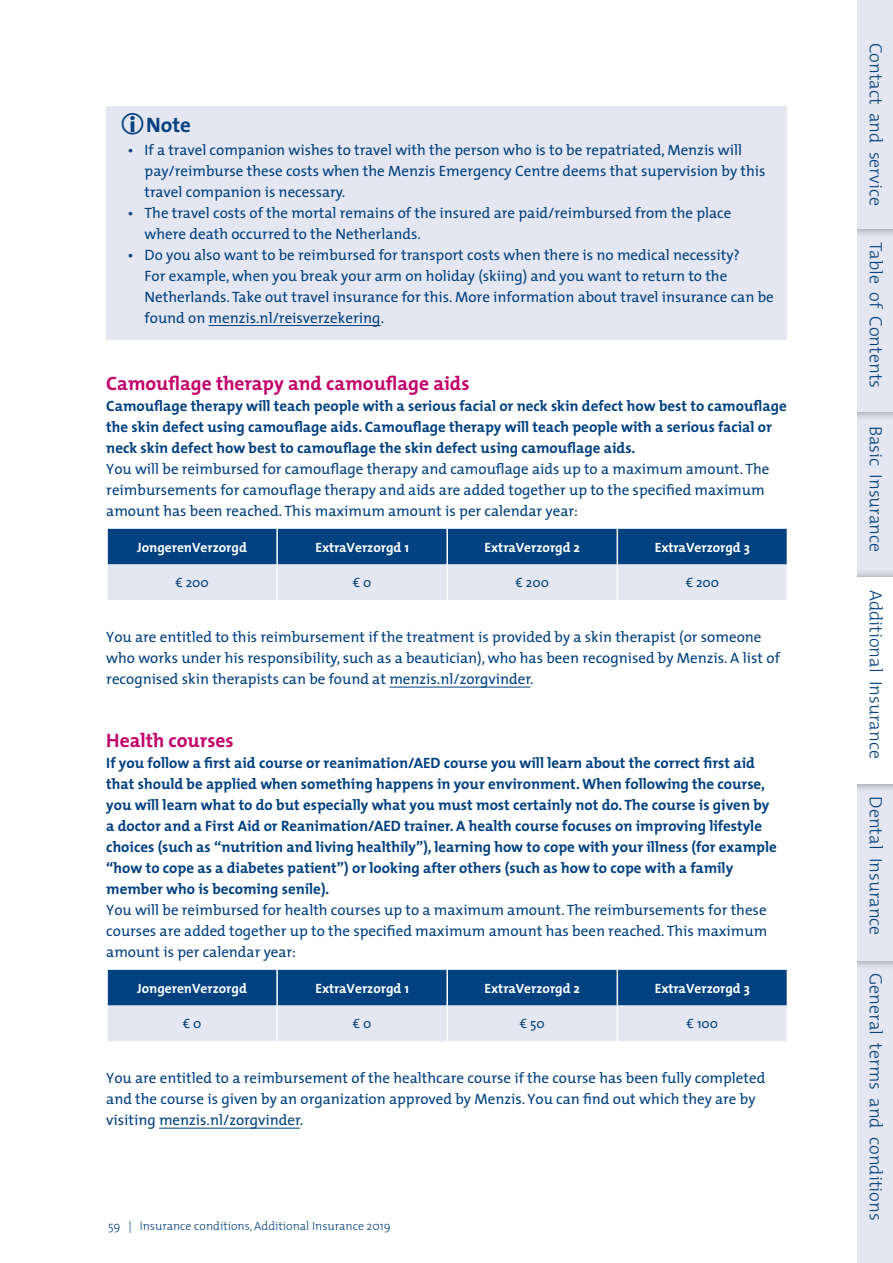
<style>
.page{position:relative;width:893px;height:1263px;background:#fff}
.page>*{position:absolute;margin:0;border:0;box-sizing:border-box;transform-origin:0 0}
.t1{font:700 21px "The Mix";color:#004180}
.t2{font:700 19.5px "The Mix";color:#c3006b}
.t3{font:300 18px "The Mix";color:#004180}
.t4{font:15px/21px "The Mix";color:#004180}
.t5{font:700 15px/21px "The Mix";color:#004180}
.t6{font:700 13.5px "The Mix";color:#fff}
.t7{font:13.5px "The Mix";color:#004180}
.t8{font:300 12px "The Mix";color:#004180}
.s1{font-size:16.5px;color:#e4e7f2}
.s2{font-size:16.5px;color:#fff}
</style>
<div class="page">
<div style="left:106px;top:106px;width:681px;height:37px;background:#e4e7f2"></div>
<div style="left:106px;top:139px;width:681px;height:74px;background:#e4e7f2"></div>
<div style="left:106px;top:202px;width:681px;height:53px;background:#e4e7f2"></div>
<div style="left:106px;top:244px;width:681px;height:95px;background:#e4e7f2"></div>
<hr style="left:209px;top:325px;width:172px;height:1px;background:#004180">
<hr style="left:389px;top:687px;width:141px;height:1px;background:#004180">
<hr style="left:159px;top:1128px;width:141px;height:1px;background:#004180">
<svg style="left:108px;top:529px;width:679px;height:71px;background:#7394b9"></svg>
<hr style="left:276px;top:529px;width:2px;height:35px;background:#fff">
<hr style="left:446px;top:529px;width:2px;height:35px;background:#fff">
<hr style="left:617px;top:529px;width:1px;height:35px;background:#fff">
<hr style="left:276px;top:564px;width:2px;height:36px;background:#fff">
<hr style="left:446px;top:564px;width:2px;height:36px;background:#fff">
<hr style="left:617px;top:564px;width:1px;height:36px;background:#fff">
<svg style="left:108px;top:970px;width:679px;height:71px;background:#7294b9"></svg>
<hr style="left:276px;top:970px;width:2px;height:35px;background:#fff">
<hr style="left:446px;top:970px;width:2px;height:35px;background:#fff">
<hr style="left:617px;top:970px;width:1px;height:35px;background:#fff">
<hr style="left:276px;top:1005px;width:2px;height:36px;background:#fff">
<hr style="left:446px;top:1005px;width:2px;height:36px;background:#fff">
<hr style="left:617px;top:1005px;width:1px;height:36px;background:#fff">
<div style="left:845px;top:960px;width:48px;height:303px;background:#e4e7f2"></div>
<div style="left:835px;top:774px;width:58px;height:196px;background:#000;opacity:.4"></div>
<div style="left:845px;top:784px;width:48px;height:176px;background:#e4e7f2"></div>
<div style="left:845px;top:412px;width:48px;height:166px;background:#e4e7f2"></div>
<div style="left:835px;top:568px;width:58px;height:225px;background:#000;opacity:.4"></div>
<div style="left:845px;top:578px;width:48px;height:206px;background:#fff"></div>
<div style="left:835px;top:219px;width:58px;height:202px;background:#000;opacity:.4"></div>
<div style="left:845px;top:229px;width:48px;height:183px;background:#e4e7f2"></div>
<div style="left:835px;top:0;width:58px;height:238px;background:#000;opacity:.4"></div>
<div style="left:845px;top:0;width:48px;height:229px;background:#e4e7f2"></div>
<div style="left:829px;top:0;width:28px;height:1263px;background:#fff"></div>
<h1 class="t1" style="left:146px;top:107px;width:46px">Note</h1>
<p class="t4" style="left:145px;top:138px;width:622px;text-indent:-17px">• If a travel companion wishes to travel with the person who is to be repatriated, Menzis will pay/reimburse these costs when the Menzis Emergency Centre deems that supervision by this travel companion is necessary.</p>
<p class="t4" style="left:145px;top:201px;width:588px;text-indent:-17px">• The travel costs of the mortal remains of the insured are paid/reimbursed from the place where death occurred to the Netherlands.</p>
<p class="t4" style="left:145px;top:243px;width:631px;text-indent:-17px">• Do you also want to be reimbursed for transport costs when there is no medical necessity?<br>For example, when you break your arm on holiday (skiing) and you want to return to the Netherlands. Take out travel insurance for this. More information about travel insurance can be found on menzis.nl/reisverzekering.</p>
<h2 class="t2" style="left:106px;top:367px;width:365px">Camouflage therapy and camouflage aids</h2>
<p class="t5" style="left:106px;top:395px;width:682px">Camouflage therapy will teach people with a serious facial or neck skin defect how best to camouflage the skin defect using camouflage aids. Camouflage therapy will teach people with a serious facial or neck skin defect how best to camouflage the skin defect using camouflage aids.</p>
<p class="t4" style="left:106px;top:458px;width:665px">You will be reimbursed for camouflage therapy and camouflage aids up to a maximum amount. The reimbursements for camouflage therapy and aids are added together up to the specified maximum amount has been reached. This maximum amount is per calendar year:</p>
<p class="t6" style="left:137px;top:536px;width:111px">JongerenVerzorgd</p>
<p class="t6" style="left:315px;top:536px;width:95px">ExtraVerzorgd 1</p>
<p class="t6" style="left:484px;top:536px;width:97px">ExtraVerzorgd 2</p>
<p class="t6" style="left:655px;top:536px;width:97px">ExtraVerzorgd 3</p>
<p class="t7" style="left:175px;top:571px;width:35px">€ 200</p>
<p class="t7" style="left:353px;top:571px;width:20px">€ 0</p>
<p class="t7" style="left:516px;top:571px;width:35px">€ 200</p>
<p class="t7" style="left:686px;top:571px;width:35px">€ 200</p>
<p class="t4" style="left:106px;top:626px;width:675px">You are entitled to this reimbursement if the treatment is provided by a skin therapist (or someone who works under his responsibility, such as a beautician), who has been recognised by Menzis. A list of recognised skin therapists can be found at menzis.nl/zorgvinder.</p>
<h2 class="t2" style="left:106px;top:724px;width:129px">Health courses</h2>
<p class="t5" style="left:106px;top:752px;width:672px">If you follow a first aid course or reanimation/AED course you will learn about the correct first aid that should be applied when something happens in your environment. When following the course, you will learn what to do but especially what you must most certainly not do. The course is given by a doctor and a First Aid or Reanimation/AED trainer. A health course focuses on improving lifestyle choices (such as “nutrition and living healthily”), learning how to cope with your illness (for example “how to cope as a diabetes patient”) or looking after others (such as how to cope with a family member who is becoming senile).</p>
<p class="t4" style="left:106px;top:899px;width:662px;text-align:justify">You will be reimbursed for health courses up to a maximum amount. The reimbursements for these courses are added together up to the specified maximum amount has been reached. This maximum amount is per calendar year:</p>
<p class="t6" style="left:137px;top:977px;width:111px">JongerenVerzorgd</p>
<p class="t6" style="left:315px;top:977px;width:95px">ExtraVerzorgd 1</p>
<p class="t6" style="left:484px;top:977px;width:97px">ExtraVerzorgd 2</p>
<p class="t6" style="left:655px;top:977px;width:97px">ExtraVerzorgd 3</p>
<p class="t7" style="left:183px;top:1012px;width:20px">€ 0</p>
<p class="t7" style="left:353px;top:1012px;width:20px">€ 0</p>
<p class="t7" style="left:520px;top:1012px;width:26px">€ 50</p>
<p class="t7" style="left:687px;top:1012px;width:33px">€ 100</p>
<p class="t4" style="left:106px;top:1067px;width:660px">You are entitled to a reimbursement of the healthcare course if the course has been fully completed and the course is given by an organization approved by Menzis. You can find out which they are by visiting menzis.nl/zorgvinder.</p>
<p class="t8" style="left:108px;top:1216px;width:284px">59 | Insurance conditions, Additional Insurance 2019</p>
<p class="t3" style="left:891px;top:43px;width:165px;rotate:90deg">Contact<span class="s1">_</span>and<span class="s1">_</span>service</p>
<p class="t3" style="left:891px;top:242px;width:147px;rotate:90deg">Table<span class="s1">_</span>of<span class="s1">_</span>Contents</p>
<p class="t3" style="left:891px;top:426px;width:128px;rotate:90deg">Basic<span class="s1">_</span>Insurance</p>
<p class="t3" style="left:891px;top:590px;width:170px;rotate:90deg">Additional<span class="s2">_</span>Insurance</p>
<p class="t3" style="left:891px;top:796px;width:141px;rotate:90deg">Dental<span class="s1">_</span>Insurance</p>
<p class="t3" style="left:891px;top:973px;width:249px;rotate:90deg">General<span class="s1">_</span>terms<span class="s1">_</span>and<span class="s1">_</span>conditions</p>
</div>
